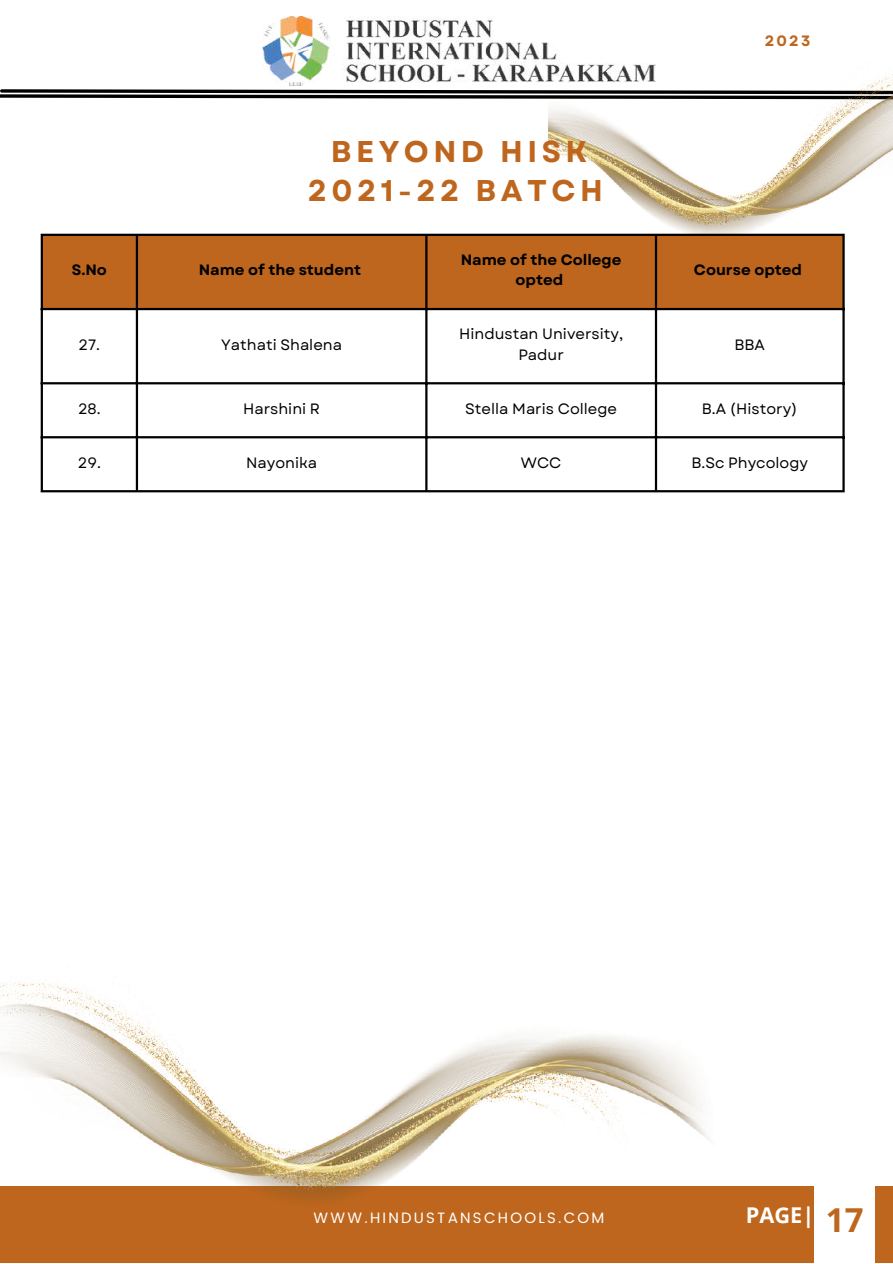
<style>
.page{position:relative;width:893px;height:1264px;background:#fff}
.page>*{position:absolute;margin:0;border:0;box-sizing:border-box;transform-origin:0 0}
.t1{font:700 33px "Open Sans";color:#be661d}
.t2{font:700 30px "Garet";letter-spacing:.15em;color:#be661d}
.t3{font:700 21.75px "Open Sans";color:#fff}
.t4{font:15px/20.2px "Garet";color:#000;text-align:center}
.t5{font:700 15px/20.2px "Garet";color:#000;text-align:center}
.t6{font:15px "Poppins";letter-spacing:.15em;color:#fff}
.t7{font:700 15px "Garet";color:#be661d}
</style>
<div class="page">
<img style="left:262px;top:16px;width:286px;height:70px">
<svg style="left:0;top:89px;width:548px;height:10px;background:#525252"></svg>
<div style="left:0;top:1186px;width:892px;height:76px;background:#be661d"></div>
<div style="left:814px;top:1169px;width:60px;height:93px;background:#fff"></div>
<img style="left:548px;top:53px;width:344px;height:200px">
<img style="left:0;top:980px;width:711px;height:220px">
<div style="left:43px;top:236px;width:799px;height:72px;background:#be661d"></div>
<hr style="left:41px;top:236px;width:2px;height:254px;background:#000">
<hr style="left:136px;top:236px;width:2px;height:254px;background:#000">
<hr style="left:425px;top:236px;width:2px;height:254px;background:#000">
<hr style="left:654px;top:236px;width:3px;height:254px;background:#000">
<hr style="left:842px;top:236px;width:2px;height:254px;background:#000">
<hr style="left:41px;top:234px;width:803px;height:2px;background:#000">
<hr style="left:41px;top:308px;width:803px;height:2px;background:#000">
<hr style="left:41px;top:382px;width:803px;height:2px;background:#000">
<hr style="left:41px;top:436px;width:803px;height:2px;background:#000">
<hr style="left:41px;top:490px;width:803px;height:2px;background:#000">
<h2 class="t2" style="left:331px;top:129px;width:258px">BEYOND HISK</h2>
<h2 class="t2" style="left:308px;top:169px;width:296px">2021-22 BATCH</h2>
<p class="t7" style="left:764px;top:30px;width:47px">2023</p>
<p class="t5" style="left:72px;top:260px;width:37px">S.No</p>
<p class="t5" style="left:199px;top:260px;width:164px">Name of the student</p>
<p class="t5" style="left:460px;top:250px;width:162px">Name of the College opted</p>
<p class="t5" style="left:694px;top:260px;width:110px">Course opted</p>
<p class="t4" style="left:79px;top:334px;width:23px">27.</p>
<p class="t4" style="left:221px;top:334px;width:122px">Yathati Shalena</p>
<p class="t4" style="left:459px;top:324px;width:165px">Hindustan University,<br>Padur</p>
<p class="t4" style="left:734px;top:334px;width:32px">BBA</p>
<p class="t4" style="left:78px;top:398px;width:24px">28.</p>
<p class="t4" style="left:243px;top:398px;width:78px">Harshini R</p>
<p class="t4" style="left:465px;top:398px;width:153px">Stella Maris College</p>
<p class="t4" style="left:701px;top:398px;width:97px">B.A (History)</p>
<p class="t4" style="left:78px;top:452px;width:25px">29.</p>
<p class="t4" style="left:246px;top:452px;width:72px">Nayonika</p>
<p class="t4" style="left:521px;top:452px;width:42px">WCC</p>
<p class="t4" style="left:691px;top:452px;width:118px">B.Sc Phycology</p>
<p class="t6" style="left:313px;top:1208px;width:292px">WWW.HINDUSTANSCHOOLS.COM</p>
<h3 class="t3" style="left:746px;top:1200px;width:70px">PAGE|</h3>
<h3 class="t3" style="left:734px;top:1212px;width:70px">PAGE|</h3>
<h1 class="t1" style="left:825px;top:1196px;width:39px">17</h1>
</div>
